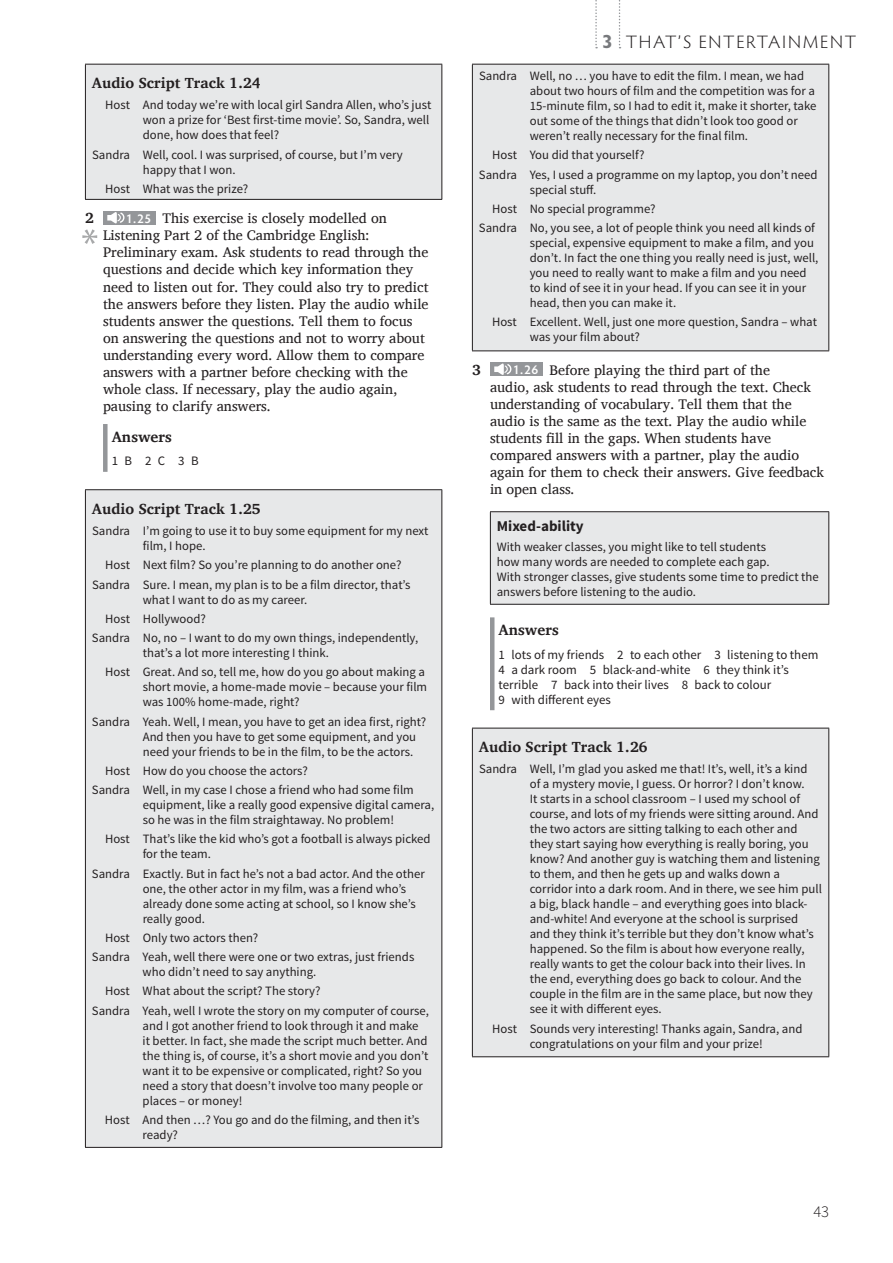
<style>
.page{position:relative;width:893px;height:1263px;background:#fff}
.page>*{position:absolute;margin:0;border:0;box-sizing:border-box;transform-origin:0 0}
.t1{font:300 18px "Hypatia Sans Pro";letter-spacing:.09em;color:#231f20;scale:1.05 1}
.t2{font:300 16.5px "Source Sans Pro";color:#231f20}
.t3{font:700 15px "Charis SIL";color:#231f20}
.t4{font:700 15px "Source Sans Pro";color:#231f20}
.t5{font:14.25px/17.1px "Charis SIL";color:#231f20}
.t6{font:12.9px/15px "Source Sans Pro";color:#231f20}
.t7{font:12.75px/15px "Source Sans Pro";color:#231f20}
.s1{font-family:"Hypatia Sans Pro";font-weight:600;font-size:12.75px;color:#fff}
.s2{font-weight:700;font-size:19.5px;color:#77797c}
</style>
<div class="page">
<div style="left:85px;top:64px;width:357px;height:135px;background:#e7e8e9"></div>
<hr style="left:85px;top:65px;width:1px;height:134px;background:#231f20">
<hr style="left:441px;top:65px;width:1px;height:134px;background:#231f20">
<hr style="left:85px;top:64px;width:357px;height:1px;background:#231f20">
<hr style="left:85px;top:199px;width:357px;height:1px;background:#231f20">
<div style="left:103px;top:211px;width:53px;height:14px;background:#949699"></div>
<svg style="left:107px;top:212px;width:18px;height:12px"></svg>
<div style="left:103px;top:424px;width:5px;height:48px;background:#949699"></div>
<div style="left:85px;top:490px;width:357px;height:657px;background:#e7e8e9"></div>
<hr style="left:85px;top:490px;width:1px;height:657px;background:#231f20">
<hr style="left:441px;top:490px;width:1px;height:657px;background:#231f20">
<hr style="left:85px;top:489px;width:357px;height:1px;background:#231f20">
<hr style="left:85px;top:1147px;width:357px;height:1px;background:#231f20">
<svg style="left:82px;top:229px;width:15px;height:15px"></svg>
<div style="left:472px;top:64px;width:357px;height:287px;background:#e7e8e9"></div>
<hr style="left:472px;top:65px;width:1px;height:285px;background:#231f20">
<hr style="left:828px;top:65px;width:1px;height:285px;background:#231f20">
<hr style="left:472px;top:64px;width:357px;height:1px;background:#231f20">
<hr style="left:472px;top:350px;width:357px;height:1px;background:#231f20">
<div style="left:490px;top:362px;width:52px;height:14px;background:#949699"></div>
<svg style="left:494px;top:363px;width:18px;height:12px"></svg>
<div style="left:490px;top:512px;width:339px;height:92px;background:#e7e8e9"></div>
<hr style="left:490px;top:512px;width:1px;height:92px;background:#231f20">
<hr style="left:828px;top:512px;width:1px;height:92px;background:#231f20">
<hr style="left:490px;top:511px;width:339px;height:1px;background:#231f20">
<hr style="left:490px;top:604px;width:339px;height:1px;background:#231f20">
<hr style="left:490px;top:617px;width:4px;height:93px;background:#949699">
<div style="left:472px;top:728px;width:357px;height:329px;background:#e7e8e9"></div>
<hr style="left:472px;top:728px;width:1px;height:328px;background:#231f20">
<hr style="left:828px;top:728px;width:1px;height:328px;background:#231f20">
<hr style="left:472px;top:728px;width:357px;height:1px;background:#231f20">
<hr style="left:472px;top:1056px;width:357px;height:1px;background:#231f20">
<svg style="left:619px;top:0;width:1px;height:48px"></svg>
<svg style="left:595px;top:0;width:2px;height:48px"></svg>
<p class="t3" style="left:92px;top:75px;width:170px">Audio Script Track 1.24</p>
<p class="t7" style="left:143px;top:98px;width:290px;text-indent:-38px">Host And today we’re with local girl Sandra Allen, who’s just won a prize for ‘Best first-time movie’. So, Sandra, well done, how does that feel?</p>
<p class="t7" style="left:143px;top:147px;width:261px;text-indent:-51px">Sandra Well, cool. I was surprised, of course, but I’m very happy that I won.</p>
<p class="t7" style="left:105px;top:181px;width:145px">Host What was the prize?</p>
<p class="t3" style="left:85px;top:209px;width:10px">2</p>
<p class="t5" style="left:103px;top:210px;width:327px;text-indent:23px"><span class="s1">1.25</span> This exercise is closely modelled on Listening Part 2 of the Cambridge English:<br>Preliminary exam. Ask students to read through the questions and decide which key information they need to listen out for. They could also try to predict the answers before they listen. Play the audio while students answer the questions. Tell them to focus on answering the questions and not to worry about understanding every word. Allow them to compare answers with a partner before checking with the whole class. If necessary, play the audio again, pausing to clarify answers.</p>
<p class="t3" style="left:112px;top:428px;width:62px">Answers</p>
<p class="t6" style="left:112px;top:454px;width:88px">1B 2C 3B</p>
<p class="t3" style="left:92px;top:500px;width:170px">Audio Script Track 1.25</p>
<p class="t7" style="left:143px;top:523px;width:287px;text-indent:-51px">Sandra I’m going to use it to buy some equipment for my next film, I hope.</p>
<p class="t7" style="left:92px;top:556px;width:320px;line-height:19.2px;text-align:center">Host Next film? So you’re planning to do another one?<br>Sandra Sure. I mean, my plan is to be a film director, that’s</p>
<p class="t7" style="left:143px;top:592px;width:166px">what I want to do as my career.</p>
<p class="t7" style="left:105px;top:611px;width:102px">Host Hollywood?</p>
<p class="t7" style="left:92px;top:630px;width:328px">Sandra No, no – I want to do my own things, independently,</p>
<p class="t7" style="left:105px;top:643px;width:321px;line-height:19.2px;text-indent:38px">that’s a lot more interesting I think.<br>Host Great. And so, tell me, how do you go about making a</p>
<p class="t7" style="left:143px;top:680px;width:286px">short movie, a home-made movie – because your film was 100% home-made, right?</p>
<p class="t7" style="left:143px;top:714px;width:285px;text-indent:-51px">Sandra Yeah. Well, I mean, you have to get an idea first, right?<br>And then you have to get some equipment, and you need your friends to be in the film, to be the actors.</p>
<p class="t7" style="left:92px;top:761px;width:323px;line-height:19.2px;text-indent:13px">Host How do you choose the actors?<br>Sandra Well, in my case I chose a friend who had some film</p>
<p class="t7" style="left:143px;top:797px;width:293px">equipment, like a really good expensive digital camera, so he was in the film straightaway. No problem!</p>
<p class="t7" style="left:143px;top:832px;width:289px;text-indent:-38px">Host That’s like the kid who’s got a football is always picked for the team.</p>
<p class="t7" style="left:143px;top:866px;width:284px;text-indent:-51px">Sandra Exactly. But in fact he’s not a bad actor. And the other one, the other actor in my film, was a friend who’s already done some acting at school, so I know she’s really good.</p>
<p class="t7" style="left:92px;top:928px;width:324px;line-height:19.2px;text-indent:13px">Host Only two actors then?<br>Sandra Yeah, well there were one or two extras, just friends</p>
<p class="t7" style="left:143px;top:964px;width:175px">who didn’t need to say anything.</p>
<p class="t7" style="left:105px;top:984px;width:217px">Host What about the script? The story?</p>
<p class="t7" style="left:92px;top:1003px;width:339px">Sandra Yeah, well I wrote the story on my computer of course,</p>
<p class="t7" style="left:143px;top:1018px;width:287px">and I got another friend to look through it and make it better. In fact, she made the script much better. And the thing is, of course, it’s a short movie and you don’t want it to be expensive or complicated, right? So you need a story that doesn’t involve too many people or places – or money!</p>
<p class="t7" style="left:143px;top:1112px;width:278px;text-indent:-38px">Host And then …? You go and do the filming, and then it’s ready?</p>
<h1 class="t1" style="left:602px;top:30px;width:244px"><span class="s2">3</span> THAT’S ENTERTAINMENT</h1>
<p class="t7" style="left:530px;top:69px;width:288px;text-indent:-51px">Sandra Well, no … you have to edit the film. I mean, we had about two hours of film and the competition was for a 15-minute film, so I had to edit it, make it shorter, take out some of the things that didn’t look too good or weren’t really necessary for the final film.</p>
<p class="t7" style="left:479px;top:146px;width:340px;line-height:19.2px;text-indent:13px">Host You did that yourself?<br>Sandra Yes, I used a programme on my laptop, you don’t need</p>
<p class="t7" style="left:530px;top:182px;width:68px">special stuff.</p>
<p class="t7" style="left:492px;top:201px;width:165px">Host No special programme?</p>
<p class="t7" style="left:479px;top:221px;width:338px">Sandra No, you see, a lot of people think you need all kinds of</p>
<p class="t7" style="left:530px;top:236px;width:290px">special, expensive equipment to make a film, and you don’t. In fact the one thing you really need is just, well, you need to really want to make a film and you need to kind of see it in your head. If you can see it in your head, then you can make it.</p>
<p class="t7" style="left:530px;top:315px;width:289px;text-indent:-38px">Host Excellent. Well, just one more question, Sandra – what was your film about?</p>
<p class="t3" style="left:472px;top:361px;width:10px">3</p>
<p class="t5" style="left:490px;top:361px;width:336px;text-indent:23px"><span class="s1">1.26</span> Before playing the third part of the<br>audio, ask students to read through the text. Check understanding of vocabulary. Tell them that the audio is the same as the text. Play the audio while students fill in the gaps. When students have compared answers with a partner, play the audio again for them to check their answers. Give feedback in open class.</p>
<p class="t4" style="left:497px;top:517px;width:88px">Mixed-ability</p>
<p class="t7" style="left:497px;top:539px;width:324px">With weaker classes, you might like to tell students<br>how many words are needed to complete each gap.<br>With stronger classes, give students some time to predict the answers before listening to the audio.</p>
<p class="t3" style="left:499px;top:621px;width:62px">Answers</p>
<p class="t6" style="left:499px;top:647px;width:321px">1 lots of my friends 2 to each other 3 listening to them 4 a dark room 5 black-and-white 6 they think it’s terrible 7 back into their lives 8 back to colour<br>9 with different eyes</p>
<p class="t3" style="left:479px;top:738px;width:170px">Audio Script Track 1.26</p>
<p class="t7" style="left:530px;top:762px;width:294px;text-indent:-51px">Sandra Well, I’m glad you asked me that! It’s, well, it’s a kind<br>of a mystery movie, I guess. Or horror? I don’t know.<br>It starts in a school classroom – I used my school of course, and lots of my friends were sitting around. And the two actors are sitting talking to each other and they start saying how everything is really boring, you know? And another guy is watching them and listening to them, and then he gets up and walks down a corridor into a dark room. And in there, we see him pull a big, black handle – and everything goes into black&shy;and-white! And everyone at the school is surprised and they think it’s terrible but they don’t know what’s happened. So the film is about how everyone really, really wants to get the colour back into their lives. In the end, everything does go back to colour. And the couple in the film are in the same place, but now they see it with different eyes.</p>
<p class="t7" style="left:492px;top:1021px;width:312px;text-align:center">Host Sounds very interesting! Thanks again, Sandra, and congratulations on your film and your prize!</p>
<p class="t2" style="left:813px;top:1201px;width:17px">43</p>
</div>
